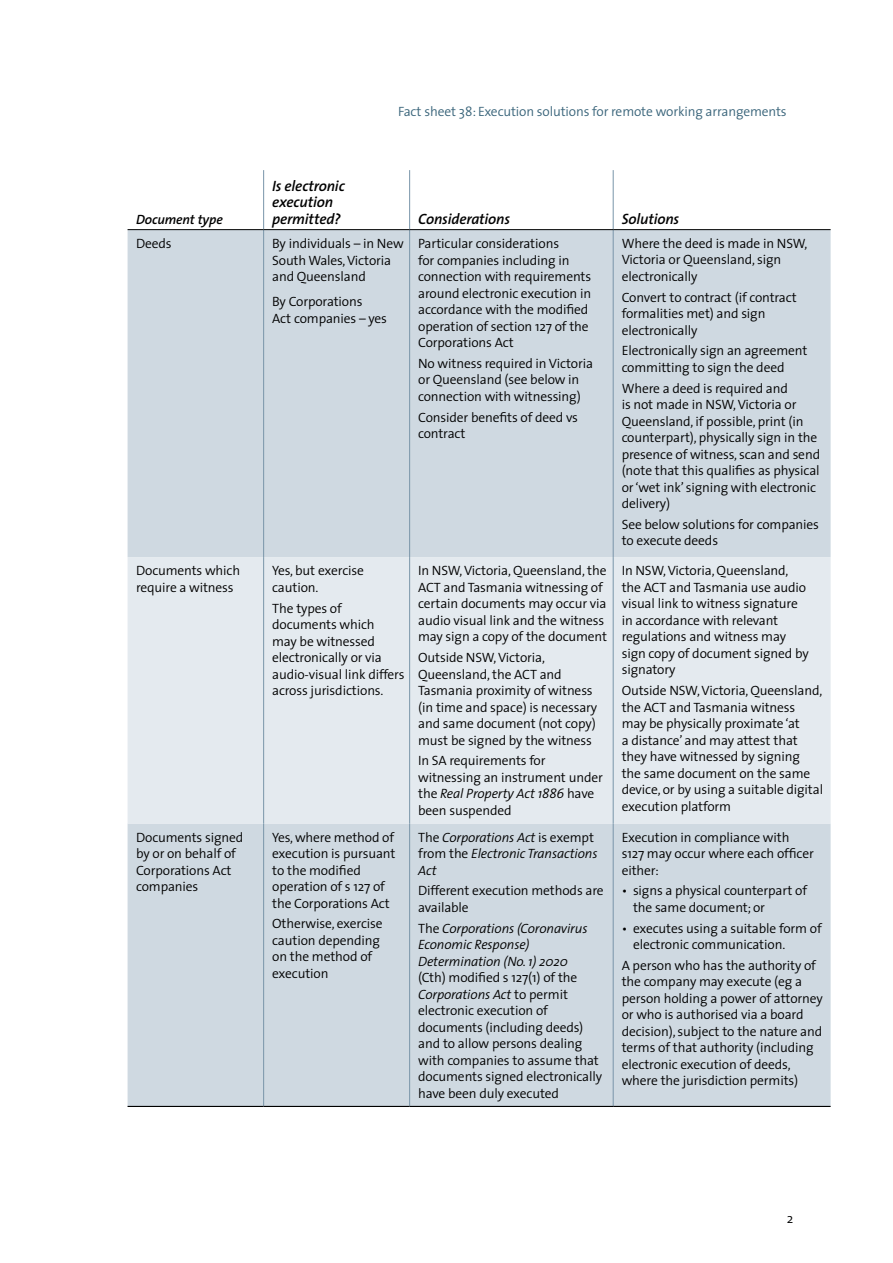
<style>
.page{position:relative;width:893px;height:1263px;background:#fff}
.page>*{position:absolute;margin:0;border:0;box-sizing:border-box;transform-origin:0 0}
.t1{font:italic 600 15px/16.5px "The Sans";letter-spacing:-.01em;color:#000}
.t2{font:300 13.5px/16.5px "The Sans";letter-spacing:-.01em;color:#000}
.t3{font:italic 300 13.5px/16.5px "The Sans";letter-spacing:-.01em;color:#000}
.t4{font:300 13.5px "The Sans";letter-spacing:-.01em;color:#39647a}
.t5{font:italic 600 13.5px "The Sans";letter-spacing:-.01em;color:#000}
.s1{font-style:italic}
.s2{font-style:normal}
</style>
<div class="page">
<div style="left:128px;top:230px;width:703px;height:876px;background:#cfd9e1"></div>
<div style="left:128px;top:557px;width:703px;height:266px;background:#e4eaef"></div>
<hr style="left:263px;top:170px;width:1px;height:59px;background:#7995a9">
<hr style="left:409px;top:170px;width:1px;height:59px;background:#7995a9">
<hr style="left:613px;top:170px;width:1px;height:59px;background:#7995a9">
<hr style="left:263px;top:230px;width:1px;height:327px;background:#7995a9">
<hr style="left:409px;top:230px;width:1px;height:327px;background:#7995a9">
<hr style="left:613px;top:230px;width:1px;height:327px;background:#7995a9">
<hr style="left:263px;top:557px;width:1px;height:266px;background:#7995a9">
<hr style="left:409px;top:557px;width:1px;height:266px;background:#7995a9">
<hr style="left:613px;top:557px;width:1px;height:266px;background:#7995a9">
<hr style="left:263px;top:823px;width:1px;height:283px;background:#7995a9">
<hr style="left:409px;top:823px;width:1px;height:283px;background:#7995a9">
<hr style="left:613px;top:823px;width:1px;height:283px;background:#7995a9">
<hr style="left:128px;top:229px;width:136px;height:1px;background:#000">
<hr style="left:264px;top:229px;width:146px;height:1px;background:#000">
<hr style="left:410px;top:229px;width:203px;height:1px;background:#000">
<hr style="left:613px;top:229px;width:218px;height:1px;background:#000">
<hr style="left:128px;top:1106px;width:136px;height:1px;background:#000">
<hr style="left:264px;top:1106px;width:146px;height:1px;background:#000">
<hr style="left:410px;top:1106px;width:203px;height:1px;background:#000">
<hr style="left:613px;top:1106px;width:218px;height:1px;background:#000">
<p class="t5" style="left:136px;top:208px;width:88px">Document type</p>
<p class="t1" style="left:272px;top:177px;width:74px">Is electronic execution permitted?</p>
<p class="t4" style="left:398px;top:100px;width:390px">Fact sheet 38: Execution solutions for remote working arrangements</p>
<p class="t1" style="left:418px;top:210px;width:93px">Considerations</p>
<p class="t1" style="left:622px;top:210px;width:59px">Solutions</p>
<p class="t2" style="left:136px;top:235px;width:37px">Deeds</p>
<p class="t2" style="left:272px;top:235px;width:133px">By individuals – in New<br>South Wales, Victoria and Queensland</p>
<p class="t2" style="left:272px;top:293px;width:116px">By Corporations<br>Act companies – yes</p>
<p class="t2" style="left:418px;top:235px;width:175px">Particular considerations<br>for companies including in connection with requirements around electronic execution in accordance with the modified operation of section 127 of the<br>Corporations Act</p>
<p class="t2" style="left:418px;top:354px;width:176px">No witness required in Victoria or Queensland (see below in connection with witnessing)</p>
<p class="t2" style="left:418px;top:408px;width:161px">Consider benefits of deed vs contract</p>
<p class="t2" style="left:622px;top:235px;width:187px">Where the deed is made in NSW,<br>Victoria or Queensland, sign electronically</p>
<p class="t2" style="left:622px;top:288px;width:177px">Convert to contract (if contract formalities met) and sign electronically</p>
<p class="t2" style="left:622px;top:342px;width:187px">Electronically sign an agreement committing to sign the deed</p>
<p class="t2" style="left:622px;top:379px;width:200px">Where a deed is required and<br>is not made in NSW, Victoria or<br>Queensland, if possible, print (in counterpart), physically sign in the presence of witness, scan and send (note that this qualifies as physical or ‘wet ink’ signing with electronic delivery)</p>
<p class="t2" style="left:622px;top:516px;width:199px">See below solutions for companies to execute deeds</p>
<p class="t2" style="left:136px;top:562px;width:106px">Documents which require a witness</p>
<p class="t2" style="left:272px;top:562px;width:93px">Yes, but exercise caution.</p>
<p class="t2" style="left:272px;top:599px;width:134px">The types of documents which<br>may be witnessed electronically or via audio-visual link differs across jurisdictions.</p>
<p class="t2" style="left:418px;top:562px;width:190px">In NSW, Victoria, Queensland, the<br>ACT and Tasmania witnessing of certain documents may occur via audio visual link and the witness may sign a copy of the document</p>
<p class="t2" style="left:418px;top:649px;width:181px">Outside NSW, Victoria,<br>Queensland, the ACT and<br>Tasmania proximity of witness (in time and space) is necessary and same document (not copy) must be signed by the witness</p>
<p class="t2" style="left:418px;top:752px;width:186px">In SA requirements for witnessing an instrument under the <span class="s1">Real Property Act 1886</span> have been suspended</p>
<p class="t2" style="left:622px;top:562px;width:189px">In NSW, Victoria, Queensland, the ACT and Tasmania use audio visual link to witness signature in accordance with relevant regulations and witness may sign copy of document signed by signatory</p>
<p class="t2" style="left:622px;top:682px;width:203px">Outside NSW, Victoria, Queensland, the ACT and Tasmania witness may be physically proximate ‘at<br>a distance’ and may attest that they have witnessed by signing<br>the same document on the same device, or by using a suitable digital execution platform</p>
<p class="t2" style="left:136px;top:828px;width:109px">Documents signed by or on behalf of<br>Corporations Act companies</p>
<p class="t2" style="left:272px;top:828px;width:125px">Yes, where method of execution is pursuant to the modified operation of s 127 of the Corporations Act</p>
<p class="t2" style="left:272px;top:915px;width:112px">Otherwise, exercise caution depending on the method of execution</p>
<p class="t3" style="left:418px;top:828px;width:181px"><span class="s2">The</span> Corporations Act <span class="s2">is exempt from the</span> Electronic Transactions<br>Act</p>
<p class="t2" style="left:418px;top:882px;width:187px">Different execution methods are available</p>
<p class="t3" style="left:418px;top:919px;width:171px"><span class="s2">The</span> Corporations (Coronavirus<br>Economic Response)<br>Determination (No. 1) 2020</p>
<p class="t2" style="left:418px;top:969px;width:186px">(Cth) modified s 127(1) of the<br><span class="s1">Corporations Act</span> to permit electronic execution of documents (including deeds) and to allow persons dealing with companies to assume that documents signed electronically have been duly executed</p>
<p class="t2" style="left:622px;top:828px;width:194px">Execution in compliance with s127 may occur where each officer either:</p>
<p class="t2" style="left:633px;top:882px;width:176px;text-indent:-11px">• signs a physical counterpart of the same document; or</p>
<p class="t2" style="left:633px;top:919px;width:190px;text-indent:-11px">• executes using a suitable form of electronic communication.</p>
<p class="t2" style="left:622px;top:956px;width:203px">A person who has the authority of the company may execute (eg a person holding a power of attorney or who is authorised via a board decision), subject to the nature and terms of that authority (including electronic execution of deeds, where the jurisdiction permits)</p>
<p class="t2" style="left:787px;top:1209px;width:8px">2</p>
</div>
